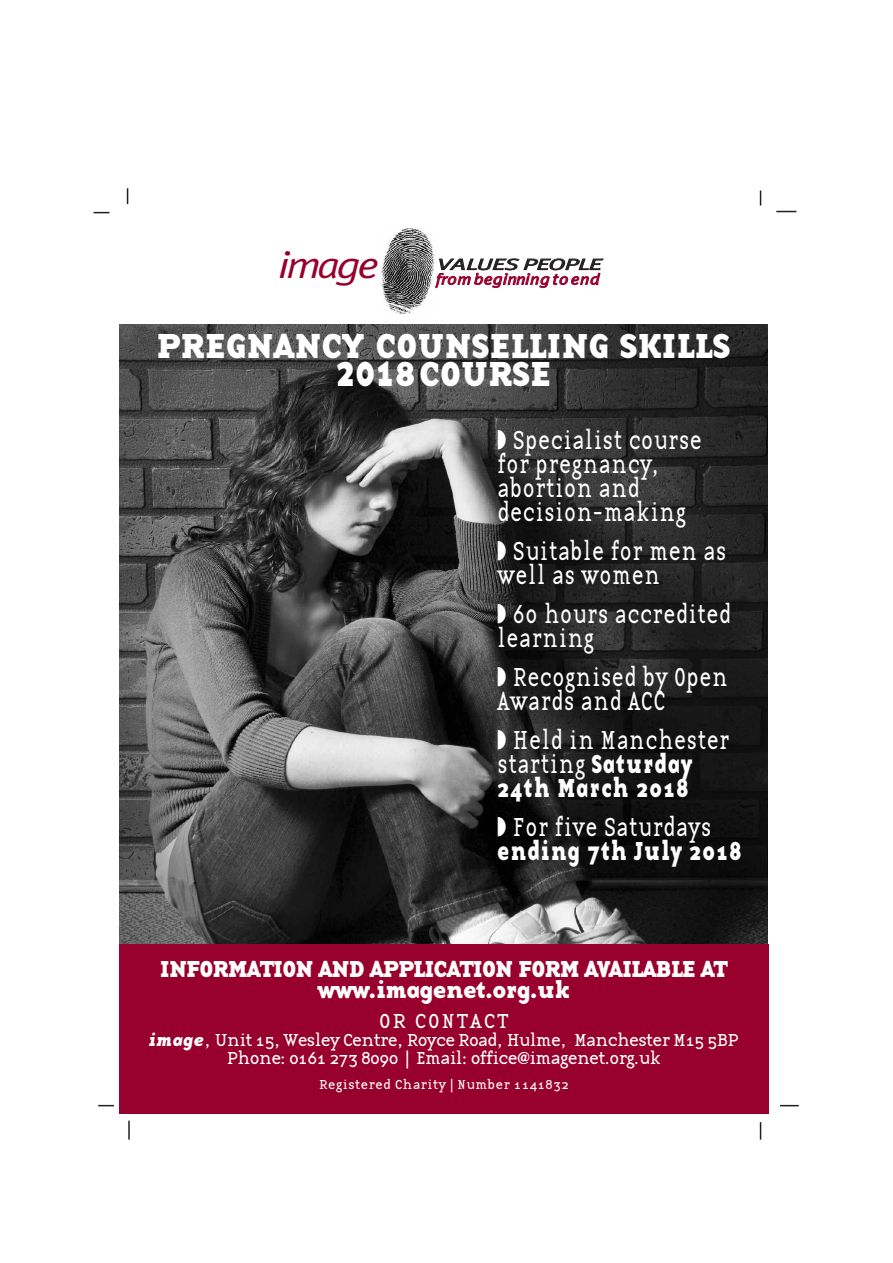
<style>
.page{position:relative;width:893px;height:1263px;background:#fff}
.page>*{position:absolute;margin:0;border:0;box-sizing:border-box;transform-origin:0 0}
.t1{font:37.8px "Meta Plus Normal Italic+FOZEPD";letter-spacing:-.07em;color:#98012d;scale:1.15 1}
.t2{font:36px/28.5px "Base Twelve Serif B";color:#fff;text-align:center}
.t3{font:27px/24px "Base Twelve Serif";color:#fff;scale:.8 1}
.t4{font:27px "Base Twelve Serif B";letter-spacing:.035em;color:#fff;scale:.8 1}
.t5{font:24px/21px "Base Twelve Serif B";letter-spacing:-.035em;color:#fff;text-align:center}
.t6{font:21px "Base Twelve Serif";letter-spacing:.06em;color:#fff}
.t7{font:18px/18px "Base Twelve Serif";letter-spacing:-.07em;color:#fff;text-align:center}
.t8{font:15.75px "Meta Plus Normal Italic+FOZEPD";letter-spacing:-.025em;color:#231f20;scale:1.6 1}
.t9{font:15.3px "Meta Plus Normal Italic+FOZEPD";letter-spacing:.02em;color:#98012d;scale:1.15 1}
.t10{font:13.5px "Base Twelve Serif";color:#fff}
.s1{font-size:48px}
.s2{font-family:"Base Twelve Serif B"}
.s3{font-family:"Base Twelve Serif BI"}
</style>
<div class="page">
<img style="left:119px;top:324px;width:649px;height:620px">
<img style="left:380px;top:228px;width:55px;height:87px">
<div style="left:119px;top:944px;width:649px;height:170px;background:#98012d"></div>
<svg style="left:127px;top:188px;width:1px;height:16px"></svg>
<svg style="left:760px;top:190px;width:1px;height:16px"></svg>
<svg style="left:776px;top:211px;width:20px;height:1px"></svg>
<svg style="left:780px;top:1105px;width:19px;height:1px"></svg>
<svg style="left:760px;top:1122px;width:1px;height:18px"></svg>
<svg style="left:128px;top:1121px;width:2px;height:19px"></svg>
<svg style="left:98px;top:1105px;width:16px;height:1px"></svg>
<svg style="left:94px;top:212px;width:16px;height:1px"></svg>
<h1 class="t1" style="left:279px;top:243px;width:89px">image</h1>
<p class="t8" style="left:437px;top:255px;width:104px">VALUES PEOPLE</p>
<p class="t9" style="left:436px;top:270px;width:144px">frombeginning toend</p>
<h2 class="t2" style="left:157px;top:331px;width:575px">PREGNANCY COUNSELLING SKILLS<br><span class="s1">201</span>8COURSE</h2>
<p class="t3" style="left:497px;top:428px;width:258px">◗ Specialist course for pregnancy, abortion and decision-making</p>
<p class="t3" style="left:497px;top:539px;width:288px">◗ Suitable for men as well as women</p>
<p class="t3" style="left:497px;top:602px;width:294px">◗ 60 hours accredited learning</p>
<p class="t3" style="left:497px;top:665px;width:290px">◗ Recognised by Open<br>Awards and ACC</p>
<p class="t3" style="left:497px;top:728px;width:292px">◗ Held in Manchester starting <span class="s2">Saturday</span></p>
<p class="t4" style="left:497px;top:772px;width:241px">24th March 2018</p>
<p class="t3" style="left:497px;top:815px;width:270px">◗ For five Saturdays</p>
<p class="t4" style="left:497px;top:835px;width:307px">ending 7th July 2018</p>
<p class="t5" style="left:160px;top:958px;width:569px">INFORMATION AND APPLICATION FORM AVAILABLE AT www.imagenet.org.uk</p>
<p class="t6" style="left:379px;top:1008px;width:132px">OR CONTACT</p>
<p class="t7" style="left:149px;top:1030px;width:592px"><span class="s3">image</span>, Unit 15, Wesley Centre, Royce Road, Hulme, Manchester M15 5BP<br>Phone: 0161 273 8090 <span class="s2">|</span> Email: office@imagenet.org.uk</p>
<p class="t10" style="left:319px;top:1076px;width:251px">Registered Charity | Number 1141832</p>
</div>
